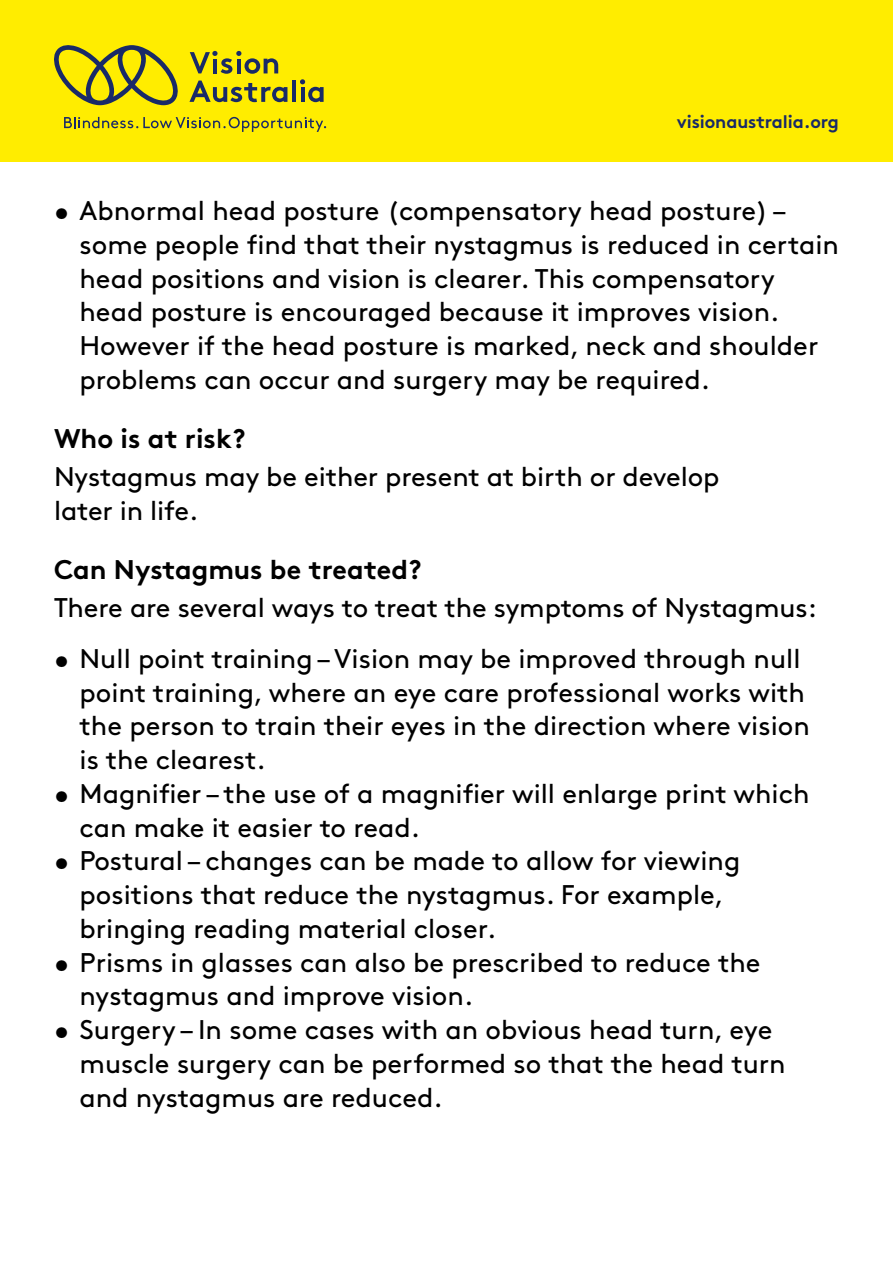
<style>
.page{position:relative;width:893px;height:1263px;background:#fff}
.page>*{position:absolute;margin:0;border:0;box-sizing:border-box;transform-origin:0 0}
.t1{font:27px/33.8px "Brown Pro";color:#000}
.t2{font:700 27px "Brown Pro";color:#000}
.t3{font:700 18px "Brown Pro";letter-spacing:-.005em;color:#192a67}
</style>
<div class="page">
<div style="left:0;top:0;width:893px;height:162px;background:#ffed00"></div>
<svg style="left:190px;top:51px;width:88px;height:23px"></svg>
<svg style="left:189px;top:81px;width:98px;height:21px"></svg>
<hr style="left:292px;top:80px;width:4px;height:22px;background:#192a67">
<svg style="left:300px;top:79px;width:24px;height:23px"></svg>
<svg style="left:54px;top:45px;width:124px;height:60px"></svg>
<svg style="left:64px;top:117px;width:262px;height:15px"></svg>
<p class="t3" style="left:677px;top:107px;width:164px">visionaustralia.org</p>
<p class="t1" style="left:80px;top:192px;width:761px;text-indent:-26px">• Abnormal head posture (compensatory head posture) – some people find that their nystagmus is reduced in certain head positions and vision is clearer. This compensatory head posture is encouraged because it improves vision.<br>However if the head posture is marked, neck and shoulder problems can occur and surgery may be required.</p>
<h2 class="t2" style="left:54px;top:417px;width:193px">Who is at risk?</h2>
<p class="t1" style="left:54px;top:458px;width:667px">Nystagmus may be either present at birth or develop later in life.</p>
<h2 class="t2" style="left:54px;top:548px;width:369px">Can Nystagmus be treated?</h2>
<p class="t1" style="left:54px;top:589px;width:764px">There are several ways to treat the symptoms of Nystagmus:</p>
<p class="t1" style="left:80px;top:639px;width:732px;text-indent:-26px">• Null point training – Vision may be improved through null point training, where an eye care professional works with the person to train their eyes in the direction where vision is the clearest.</p>
<p class="t1" style="left:80px;top:774px;width:731px;text-indent:-26px">• Magnifier – the use of a magnifier will enlarge print which can make it easier to read.</p>
<p class="t1" style="left:80px;top:842px;width:662px;text-indent:-26px">• Postural – changes can be made to allow for viewing positions that reduce the nystagmus. For example, bringing reading material closer.</p>
<p class="t1" style="left:80px;top:943px;width:682px;text-indent:-26px">• Prisms in glasses can also be prescribed to reduce the nystagmus and improve vision.</p>
<p class="t1" style="left:80px;top:1011px;width:708px;text-indent:-26px">• Surgery – In some cases with an obvious head turn, eye muscle surgery can be performed so that the head turn and nystagmus are reduced.</p>
</div>
